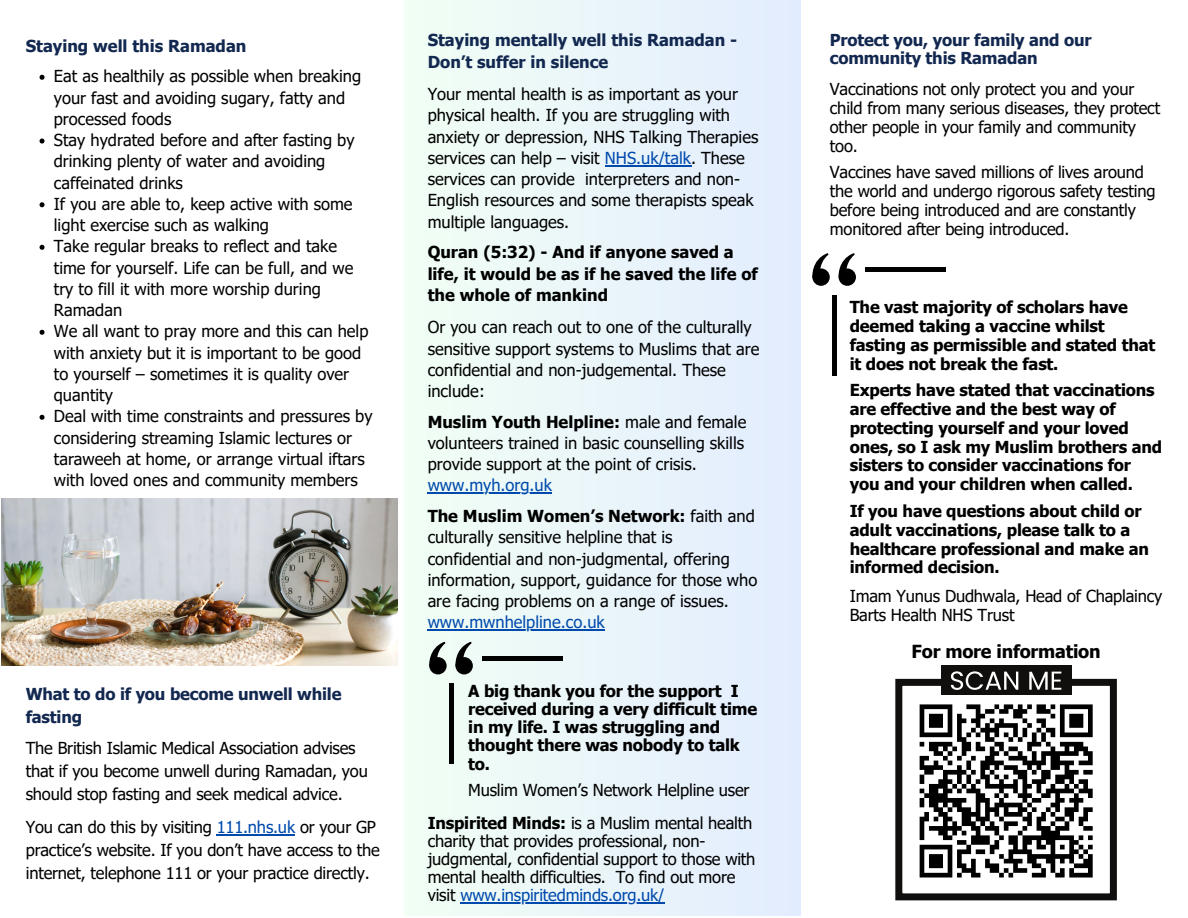
<style>
.page{position:relative;width:1188px;height:918px;background:#fff}
.page>*{position:absolute;margin:0;border:0;box-sizing:border-box;transform-origin:0 0}
.t1{font:700 18px "Tahoma";letter-spacing:-.01em;color:#000}
.t2{font:16.5px/21.3px "Tahoma";color:#000}
.t3{font:700 16.5px/18.8px "Tahoma";letter-spacing:-.01em;color:#000}
.t4{font:700 16.5px/21.3px "Tahoma";letter-spacing:-.01em;color:#132850}
.t5{font:16.5px "Tahoma";color:#004aad}
.s1{color:#004aad}
.s2{font-weight:700}
.s3{font-weight:400;color:#004aad}
.s4{font-weight:400}
</style>
<div class="page">
<img style="left:1px;top:498px;width:396px;height:168px">
<div style="left:405px;top:0;width:396px;height:916px;background:#e9f5f9"></div>
<hr style="left:605px;top:165px;width:86px;height:1px;background:#004aad">
<hr style="left:428px;top:493px;width:124px;height:1px;background:#004aad">
<hr style="left:428px;top:630px;width:177px;height:1px;background:#004aad">
<div style="left:455px;top:657px;width:18px;height:17px;background:#000;border-radius:50%"></div>
<svg style="left:455px;top:642px;width:17px;height:30px"></svg>
<div style="left:429px;top:657px;width:18px;height:17px;background:#000;border-radius:50%"></div>
<svg style="left:429px;top:642px;width:17px;height:30px"></svg>
<hr style="left:449px;top:684px;width:4px;height:80px;background:#000">
<div style="left:482px;top:656px;width:81px;height:5px;background:#000"></div>
<svg style="left:40px;top:75px;width:5px;height:5px"></svg>
<svg style="left:40px;top:139px;width:5px;height:5px"></svg>
<svg style="left:40px;top:202px;width:5px;height:5px"></svg>
<svg style="left:40px;top:245px;width:5px;height:5px"></svg>
<svg style="left:40px;top:330px;width:5px;height:5px"></svg>
<svg style="left:40px;top:415px;width:5px;height:5px"></svg>
<hr style="left:460px;top:903px;width:204px;height:1px;background:#004aad">
<hr style="left:217px;top:834px;width:78px;height:1px;background:#004aad">
<svg style="left:839px;top:268px;width:17px;height:18px"></svg>
<svg style="left:838px;top:253px;width:17px;height:30px"></svg>
<svg style="left:812px;top:268px;width:18px;height:18px"></svg>
<svg style="left:812px;top:253px;width:17px;height:30px"></svg>
<hr style="left:832px;top:295px;width:4px;height:81px;background:#000">
<hr style="left:865px;top:268px;width:81px;height:4px;background:#000">
<div style="left:941px;top:665px;width:131px;height:31px;background:#100f0d"></div>
<div style="left:895px;top:679px;width:222px;height:221px;border:7px solid #100f0d"></div>
<svg style="left:951px;top:671px;width:67px;height:19px"></svg>
<svg style="left:1029px;top:672px;width:32px;height:18px"></svg>
<div style="left:910px;top:695px;width:192px;height:192px;background:#fff"></div>
<svg style="left:919px;top:704px;width:174px;height:174px"></svg>
<p class="t4" style="left:26px;top:34px;width:222px">Staying well this Ramadan</p>
<h1 class="t2" style="left:54px;top:65px;width:309px">Eat as healthily as possible when breaking your fast and avoiding sugary, fatty and processed foods</h1>
<p class="t2" style="left:54px;top:129px;width:302px">Stay hydrated before and after fasting by drinking plenty of water and avoiding caffeinated drinks</p>
<h1 class="t2" style="left:54px;top:193px;width:300px">If you are able to, keep active with some light exercise such as walking</h1>
<p class="t2" style="left:54px;top:235px;width:301px">Take regular breaks to reflect and take time for yourself. Life can be full, and we try to fill it with more worship during<br>Ramadan</p>
<p class="t2" style="left:54px;top:320px;width:316px">We all want to pray more and this can help with anxiety but it is important to be good to yourself – sometimes it is quality over quantity</p>
<p class="t2" style="left:54px;top:405px;width:320px">Deal with time constraints and pressures by considering streaming Islamic lectures or taraweeh at home, or arrange virtual iftars with loved ones and community members</p>
<h1 class="t4" style="left:26px;top:682px;width:317px;line-height:23px">What to do if you become unwell while fasting</h1>
<p class="t2" style="left:26px;top:736px;width:344px;line-height:23px">The British Islamic Medical Association advises that if you become unwell during Ramadan, you should stop fasting and seek medical advice.</p>
<p class="t2" style="left:26px;top:815px;width:356px;line-height:23px">You can do this by visiting <span class="s1">111.nhs.uk</span> or your GP practice’s website. If you don’t have access to the internet, telephone 111 or your practice directly.</p>
<p class="t4" style="left:428px;top:29px;width:311px">Staying mentally well this Ramadan -<br>Don’t suffer in silence</p>
<p class="t2" style="left:428px;top:83px;width:332px">Your mental health is as important as your physical health. If you are struggling with anxiety or depression, NHS Talking Therapies services can help – visit <span class="s1">NHS.uk/talk</span>. These services can provide interpreters and non-English resources and some therapists speak multiple languages.</p>
<p class="t3" style="left:428px;top:241px;width:332px;line-height:21.3px">Quran (5:32) - And if anyone saved a life, it would be as if he saved the life of the whole of mankind</p>
<p class="t2" style="left:428px;top:316px;width:333px">Or you can reach out to one of the culturally sensitive support systems to Muslims that are confidential and non-judgemental. These include:</p>
<p class="t2" style="left:428px;top:411px;width:320px"><span class="s2">Muslim Youth Helpline:</span> male and female volunteers trained in basic counselling skills provide support at the point of crisis.</p>
<p class="t3" style="left:428px;top:470px;width:329px;line-height:30.6px"><span class="s3">www.myh.org.uk<br></span>The Muslim Women’s Network: <span class="s4">faith and</span></p>
<p class="t2" style="left:428px;top:526px;width:304px">culturally sensitive helpline that is confidential and non-judgmental, offering</p>
<h1 class="t2" style="left:428px;top:569px;width:331px">information, support, guidance for those who are facing problems on a range of issues.</h1>
<p class="t5" style="left:428px;top:612px;width:179px">www.mwnhelpline.co.uk</p>
<h1 class="t3" style="left:468px;top:681px;width:291px;line-height:18.1px">A big thank you for the support I received during a very difficult time in my life. I was struggling and thought there was nobody to talk to.</h1>
<p class="t2" style="left:468px;top:779px;width:283px">Muslim Women’s Network Helpline user</p>
<p class="t2" style="left:428px;top:814px;width:329px;line-height:18px"><span class="s2">Inspirited Minds:</span> is a Muslim mental health charity that provides professional, non&shy;judgmental, confidential support to those with mental health difficulties. To find out more visit <span class="s1">www.inspiritedminds.org.uk/</span></p>
<h1 class="t4" style="left:830px;top:31px;width:263px;line-height:18px">Protect you, your family and our community this Ramadan</h1>
<h1 class="t2" style="left:830px;top:79px;width:332px;line-height:18.8px">Vaccinations not only protect you and your child from many serious diseases, they protect other people in your family and community too.</h1>
<p class="t2" style="left:830px;top:163px;width:327px;line-height:18.8px">Vaccines have saved millions of lives around the world and undergo rigorous safety testing before being introduced and are constantly monitored after being introduced.</p>
<p class="t3" style="left:850px;top:297px;width:307px">The vast majority of scholars have deemed taking a vaccine whilst fasting as permissible and stated that it does not break the fast.</p>
<p class="t3" style="left:850px;top:381px;width:314px">Experts have stated that vaccinations are effective and the best way of protecting yourself and your loved ones, so I ask my Muslim brothers and sisters to consider vaccinations for you and your children when called.</p>
<p class="t3" style="left:850px;top:501px;width:301px">If you have questions about child or adult vaccinations, please talk to a healthcare professional and make an informed decision.</p>
<h1 class="t2" style="left:850px;top:586px;width:314px;line-height:18.8px">Imam Yunus Dudhwala, Head of Chaplaincy<br>Barts Health NHS Trust</h1>
<p class="t1" style="left:912px;top:640px;width:191px">For more information</p>
</div>
